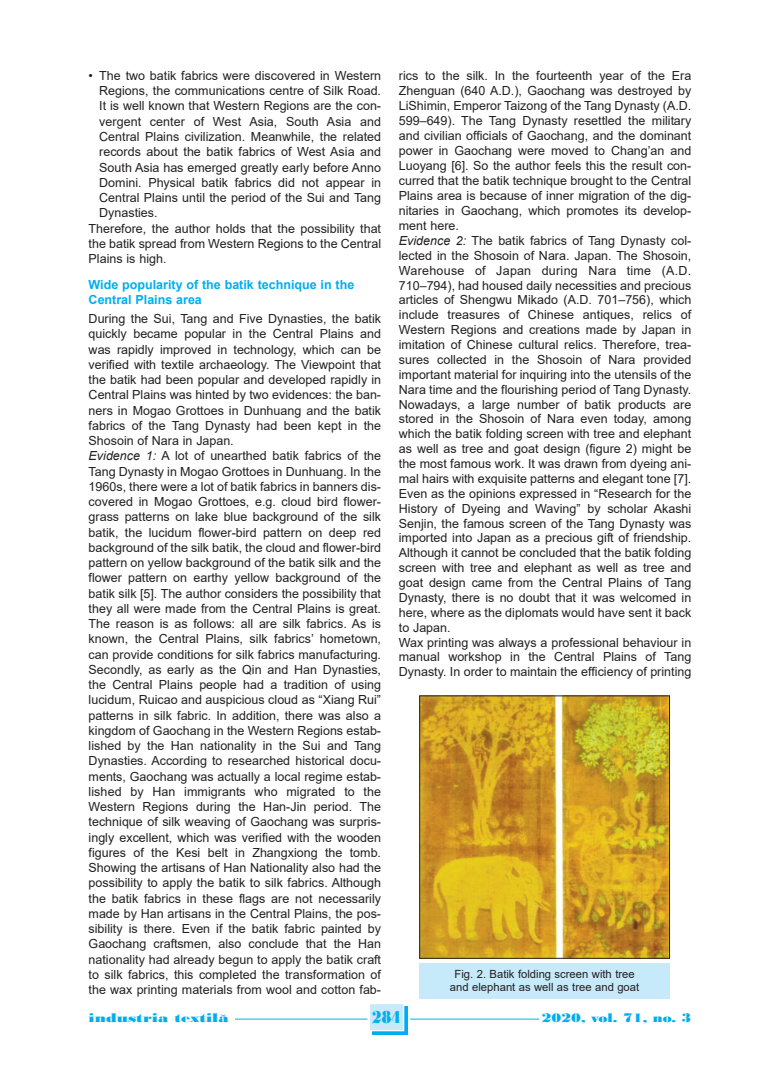
<style>
.page{position:relative;width:780px;height:1088px;background:#fff}
.page>*{position:absolute;margin:0;border:0;box-sizing:border-box;transform-origin:0 0}
.t1{font:18.12px "Bodoni MT Black";color:#00aeef;scale:.8 1}
.t2{font:13.12px "Bodoni MT Black";color:#00aeef;scale:1.3 1}
.t3{font:13.12px "Bodoni MT Black";color:#00aeef;scale:1.14 1}
.t4{font:12.5px/15.2px "Arial";color:#231f20}
.t5{font:700 12.5px/15.2px "Arial";color:#00aeef}
.t6{font:11.25px/13.5px "Arial";color:#231f20;text-align:center}
.s1{font-style:italic}
.s2{font-size:15px}
</style>
<div class="page">
<svg style="left:372px;top:1006px;width:36px;height:29px"></svg>
<div style="left:370px;top:1004px;width:33px;height:26px;background:#c6eafa"></div>
<hr style="left:225px;top:1019px;width:142px;height:1px;background:#00aeef">
<hr style="left:410px;top:1019px;width:139px;height:1px;background:#00aeef">
<div style="left:89px;top:1012px;width:146px;height:14px;background:#fff"></div>
<div style="left:539px;top:1012px;width:152px;height:14px;background:#fff"></div>
<div style="left:419px;top:964px;width:250px;height:35px;background:#c6eafa"></div>
<img style="left:421px;top:697px;width:246px;height:259px">
<p class="t4" style="left:89px;top:68px;width:294px">• The two batik fabrics were discovered in Western</p>
<p class="t4" style="left:99px;top:83px;width:283px">Regions, the communications centre of Silk Road.</p>
<p class="t4" style="left:99px;top:99px;width:283px">It is well known that Western Regions are the con-</p>
<p class="t4" style="left:99px;top:114px;width:283px">vergent center of West Asia, South Asia and</p>
<p class="t4" style="left:99px;top:129px;width:283px">Central Plains civilization. Meanwhile, the related</p>
<p class="t4" style="left:99px;top:144px;width:283px">records about the batik fabrics of West Asia and</p>
<p class="t4" style="left:99px;top:160px;width:283px">South Asia has emerged greatly early before Anno</p>
<p class="t4" style="left:99px;top:175px;width:283px">Domini. Physical batik fabrics did not appear in</p>
<p class="t4" style="left:99px;top:190px;width:283px">Central Plains until the period of the Sui and Tang</p>
<p class="t4" style="left:99px;top:205px;width:60px">Dynasties.</p>
<p class="t4" style="left:89px;top:221px;width:294px">Therefore, the author holds that the possibility that</p>
<p class="t4" style="left:89px;top:236px;width:294px">the batik spread from Western Regions to the Central</p>
<p class="t4" style="left:89px;top:251px;width:79px">Plains is high.</p>
<p class="t5" style="left:89px;top:277px;width:267px">Wide popularity of the batik technique in the<br>Central Plains area</p>
<p class="t4" style="left:89px;top:311px;width:294px">During the Sui, Tang and Five Dynasties, the batik quickly became popular in the Central Plains and was rapidly improved in technology, which can be verified with textile archaeology. The Viewpoint that the batik had been popular and developed rapidly in Central Plains was hinted by two evidences: the ban&shy;ners in Mogao Grottoes in Dunhuang and the batik fabrics of the Tang Dynasty had been kept in the Shosoin of Nara in Japan.<br><span class="s1">Evidence 1:</span> A lot of unearthed batik fabrics of the Tang Dynasty in Mogao Grottoes in Dunhuang. In the 1960s, there were a lot of batik fabrics in banners dis&shy;covered in Mogao Grottoes, e.g. cloud bird flower&shy;grass patterns on lake blue background of the silk batik, the lucidum flower-bird pattern on deep red background of the silk batik, the cloud and flower-bird pattern on yellow background of the batik silk and the flower pattern on earthy yellow background of the batik silk [5]. The author considers the possibility that they all were made from the Central Plains is great.<br>The reason is as follows: all are silk fabrics. As is known, the Central Plains, silk fabrics’ hometown, can provide conditions for silk fabrics manufacturing.<br>Secondly, as early as the Qin and Han Dynasties, the Central Plains people had a tradition of using lucidum, Ruicao and auspicious cloud as “Xiang Rui” patterns in silk fabric. In addition, there was also a kingdom of Gaochang in the Western Regions estab&shy;lished by the Han nationality in the Sui and Tang Dynasties. According to researched historical docu&shy;ments, Gaochang was actually a local regime estab&shy;lished by Han immigrants who migrated to the Western Regions during the Han-Jin period. The technique of silk weaving of Gaochang was surpris&shy;ingly excellent, which was verified with the wooden figures of the Kesi belt in Zhangxiong the tomb.<br>Showing the artisans of Han Nationality also had the possibility to apply the batik to silk fabrics. Although the batik fabrics in these flags are not necessarily made by Han artisans in the Central Plains, the pos&shy;sibility is there. Even if the batik fabric painted by Gaochang craftsmen, also conclude that the Han nationality had already begun to apply the batik craft to silk fabrics, this completed the transformation of the wax printing materials from wool and cotton fab-</p>
<p class="t2" style="left:89px;top:1010px;width:109px">industria textila<span class="s2">˘</span></p>
<h1 class="t1" style="left:372px;top:1006px;width:37px">284</h1>
<p class="t3" style="left:541px;top:1010px;width:133px">2020, vol. 71, no. 3</p>
<p class="t4" style="left:399px;top:68px;width:294px;line-height:14.9px">rics to the silk. In the fourteenth year of the Era Zhenguan (640 A.D.), Gaochang was destroyed by LiShimin, Emperor Taizong of the Tang Dynasty (A.D.<br>599–649). The Tang Dynasty resettled the military and civilian officials of Gaochang, and the dominant power in Gaochang were moved to Chang’an and Luoyang [6]. So the author feels this the result con&shy;curred that the batik technique brought to the Central Plains area is because of inner migration of the dig&shy;nitaries in Gaochang, which promotes its develop&shy;ment here.<br><span class="s1">Evidence 2:</span> The batik fabrics of Tang Dynasty col&shy;lected in the Shosoin of Nara. Japan. The Shosoin, Warehouse of Japan during Nara time (A.D.<br>710–794), had housed daily necessities and precious articles of Shengwu Mikado (A.D. 701–756), which include treasures of Chinese antiques, relics of Western Regions and creations made by Japan in imitation of Chinese cultural relics. Therefore, trea&shy;sures collected in the Shosoin of Nara provided important material for inquiring into the utensils of the Nara time and the flourishing period of Tang Dynasty.<br>Nowadays, a large number of batik products are stored in the Shosoin of Nara even today, among which the batik folding screen with tree and elephant as well as tree and goat design (figure 2) might be the most famous work. It was drawn from dyeing ani&shy;mal hairs with exquisite patterns and elegant tone [7].<br>Even as the opinions expressed in “Research for the History of Dyeing and Waving” by scholar Akashi Senjin, the famous screen of the Tang Dynasty was imported into Japan as a precious gift of friendship.<br>Although it cannot be concluded that the batik folding screen with tree and elephant as well as tree and goat design came from the Central Plains of Tang Dynasty, there is no doubt that it was welcomed in here, where as the diplomats would have sent it back to Japan.<br>Wax printing was always a professional behaviour in manual workshop in the Central Plains of Tang Dynasty. In order to maintain the efficiency of printing</p>
<p class="t6" style="left:450px;top:967px;width:191px">Fig. 2. Batik folding screen with tree and elephant as well as tree and goat</p>
</div>
